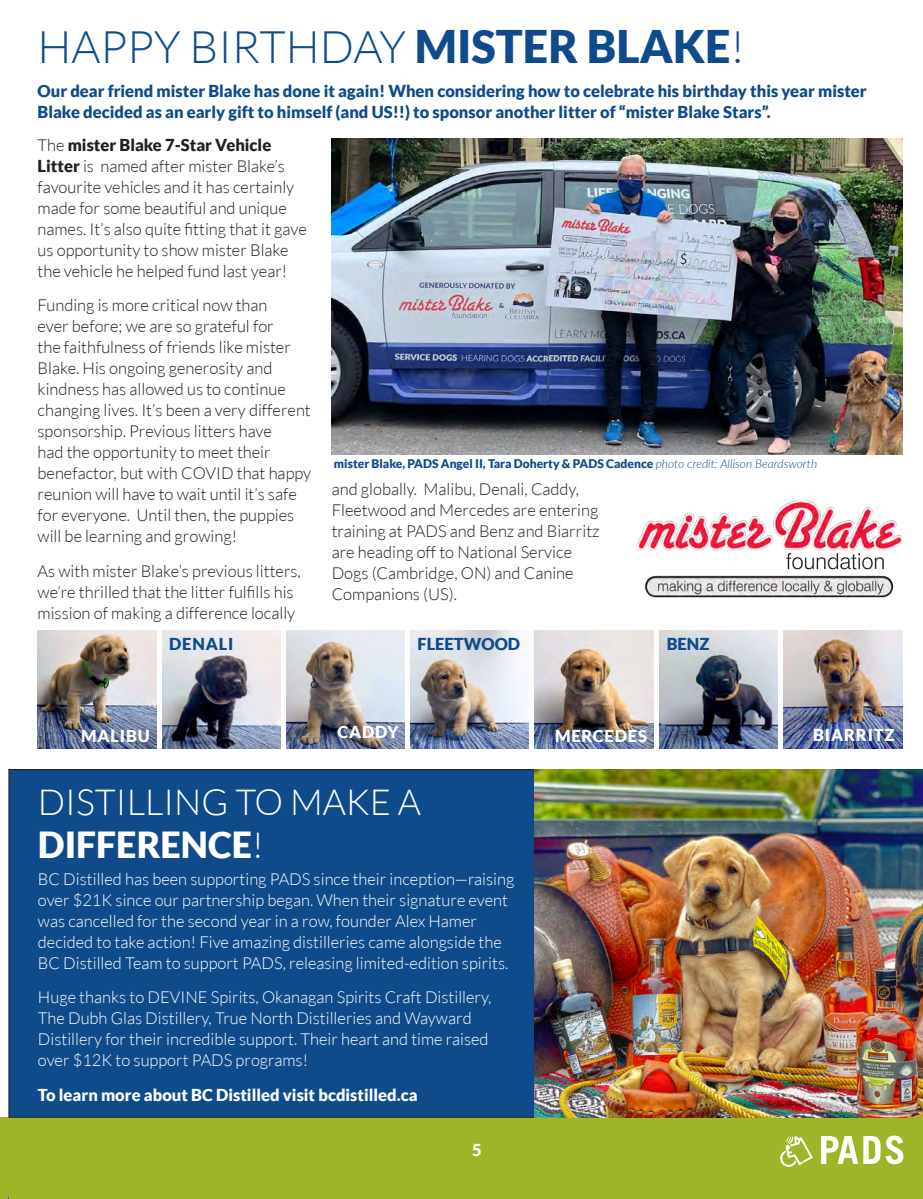
<style>
.page{position:relative;width:923px;height:1199px;background:#fff}
.page>*{position:absolute;margin:0;border:0;box-sizing:border-box;transform-origin:0 0}
.Heading_1_-_PADS_Blu{font:300 45px "Lato";color:#0f4b8b}
.Heading_1_-_PADS_Blu-2{font:300 36px/43.2px "Lato";color:#fff}
.Body_-_Black{font:300 16.5px/21px "Lato";color:#231f20}
.Body_-_Reverse{font:300 16.5px/21px "Lato";color:#fff}
.Body_-_Black-2{font:900 16.5px/21px "Lato";color:#0f4b8b}
.Body_-_Reverse-2{font:900 16.5px "Lato";color:#fff}
.Body_-_Reverse-3{font:900 16.5px "Lato";color:#0f4b8b}
.Body_-_Reverse-4{font:900 16.5px "Lato";letter-spacing:.05em;color:#fff}
.Photo_Caption{font:900 12px "Lato";color:#0f4b8b}
.s1{font-weight:900}
.s2{font-weight:300;font-style:italic}
</style>
<div class="page">
<div style="left:9px;top:1117px;width:914px;height:81px;background:#a0b427"></div>
<svg style="left:821px;top:1135px;width:82px;height:29px"></svg>
<svg style="left:780px;top:1136px;width:32px;height:30px"></svg>
<div style="left:8px;top:769px;width:527px;height:349px;background:#0f4b8b"></div>
<img style="left:783px;top:630px;width:119px;height:118px">
<img style="left:659px;top:630px;width:119px;height:119px">
<img style="left:286px;top:630px;width:119px;height:118px">
<img style="left:637px;top:501px;width:265px;height:97px">
<img style="left:38px;top:630px;width:118px;height:119px">
<img style="left:162px;top:630px;width:119px;height:118px">
<img style="left:535px;top:630px;width:118px;height:119px">
<img style="left:411px;top:630px;width:118px;height:118px">
<img style="left:332px;top:138px;width:570px;height:316px">
<img style="left:535px;top:769px;width:388px;height:348px">
<svg style="left:0;top:1117px;width:9px;height:81px"></svg>
<p class="Heading_1_-_PADS_Blu" style="left:38px;top:22px;width:709px">HAPPY BIRTHDAY <span class="s1">MISTER BLAKE</span>!</p>
<p class="Body_-_Black-2" style="left:38px;top:80px;width:830px">Our dear friend mister Blake has done it again! When considering how to celebrate his birthday this year mister<br>Blake decided as an early gift to himself (and US!!) to sponsor another litter of “mister Blake Stars”.</p>
<p class="Body_-_Black" style="left:38px;top:134px;width:271px">The <span class="s1">mister Blake 7-Star Vehicle Litter</span> is named after mister Blake’s favourite vehicles and it has certainly made for some beautiful and unique names. It’s also quite fitting that it gave us opportunity to show mister Blake the vehicle he helped fund last year!</p>
<p class="Body_-_Black" style="left:38px;top:295px;width:275px">Funding is more critical now than<br>ever before; we are so grateful for<br>the faithfulness of friends like mister Blake. His ongoing generosity and kindness has allowed us to continue changing lives. It’s been a very different sponsorship. Previous litters have<br>had the opportunity to meet their benefactor, but with COVID that happy reunion will have to wait until it’s safe for everyone. Until then, the puppies will be learning and growing!</p>
<p class="Body_-_Black" style="left:38px;top:560px;width:265px">As with mister Blake’s previous litters, we’re thrilled that the litter fulfills his mission of making a difference locally</p>
<p class="Body_-_Reverse-3" style="left:169px;top:634px;width:66px">DENALI</p>
<p class="Photo_Caption" style="left:334px;top:457px;width:484px">mister Blake, PADS Angel II, Tara Doherty &amp; PADS Cadence <span class="s2">photo credit: Allison Beardsworth</span></p>
<p class="Body_-_Black" style="left:332px;top:479px;width:269px">and globally. Malibu, Denali, Caddy,<br>Fleetwood and Mercedes are entering training at PADS and Benz and Biarritz are heading off to National Service<br>Dogs (Cambridge, ON) and Canine<br>Companions (US).</p>
<p class="Body_-_Reverse-3" style="left:417px;top:634px;width:104px">FLEETWOOD</p>
<p class="Body_-_Reverse-3" style="left:666px;top:634px;width:44px">BENZ</p>
<p class="Body_-_Reverse-2" style="left:81px;top:726px;width:70px">MALIBU</p>
<p class="Body_-_Reverse-2" style="left:337px;top:722px;width:63px">CADDY</p>
<p class="Body_-_Reverse-4" style="left:555px;top:726px;width:93px">MERCEDES</p>
<p class="Body_-_Reverse-4" style="left:813px;top:725px;width:83px">BIARRITZ</p>
<p class="Heading_1_-_PADS_Blu-2" style="left:38px;top:780px;width:385px">DISTILLING TO MAKE A<br><span class="s1">DIFFERENCE</span>!</p>
<p class="Body_-_Reverse" style="left:38px;top:868px;width:478px">BC Distilled has been supporting PADS since their inception—raising over $21K since our partnership began. When their signature event was cancelled for the second year in a row, founder Alex Hamer decided to take action! Five amazing distilleries came alongside the BC Distilled Team to support PADS, releasing limited-edition spirits.</p>
<p class="Body_-_Reverse" style="left:38px;top:986px;width:455px">Huge thanks to DEVINE Spirits, Okanagan Spirits Craft Distillery, The Dubh Glas Distillery, True North Distilleries and Wayward Distillery for their incredible support. Their heart and time raised over $12K to support PADS programs!</p>
<p class="Body_-_Reverse-2" style="left:38px;top:1084px;width:381px">To learn more about BC Distilled visit bcdistilled.ca</p>
<p class="Body_-_Reverse-2" style="left:472px;top:1140px;width:11px">5</p>
</div>
